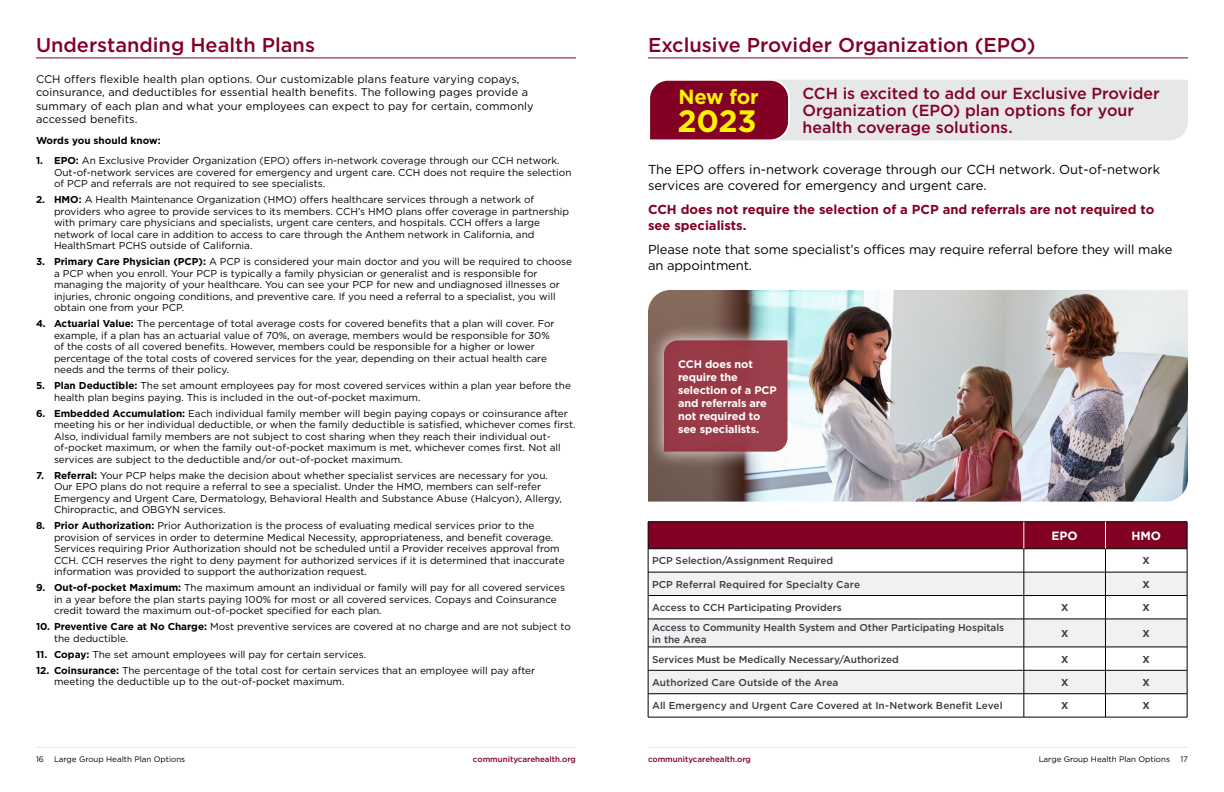
<style>
.page{position:relative;width:1224px;height:792px;background:#fff}
.page>*{position:absolute;margin:0;border:0;box-sizing:border-box;transform-origin:0 0}
.t1{font:700 30.9px "Gotham";color:#fff200}
.t2{font:700 20.4px "Gotham";letter-spacing:-.015em;color:#fff200}
.t3{font:500 20px "Gotham";color:#820024}
.t4{font:500 16px/17px "Gotham";color:#820024}
.t5{font:13px/15.6px "Gotham";letter-spacing:-.01em;color:#000}
.t6{font:700 13px/15.6px "Gotham";color:#820024}
.t7{font:700 12px "Gotham";letter-spacing:-.005em;color:#fff}
.t8{font:11px/13.2px "Gotham";letter-spacing:.01em;color:#000}
.t9{font:700 10.9px/13.1px "Gotham";letter-spacing:-.01em;color:#fff}
.t10{font:10px/11.5px "Gotham";color:#000}
.t11{font:500 10px/12px "Gotham";letter-spacing:-.005em;color:#373d42}
.t12{font:700 10px "Gotham";color:#000}
.t13{font:700 10px "Gotham";color:#373d42}
.t14{font:8px "Gotham";color:#000}
.t15{font:500 8px "Gotham";color:#820024}
.s1{font-weight:700}
</style>
<div class="page">
<hr style="left:36px;top:747px;width:540px;height:1px;background:#e6e7e8">
<hr style="left:648px;top:747px;width:540px;height:1px;background:#e6e7e8">
<hr style="left:36px;top:57px;width:540px;height:1px;background:#820024">
<svg style="left:650px;top:80px;width:538px;height:61px"></svg>
<hr style="left:648px;top:57px;width:540px;height:1px;background:#820024">
<hr style="left:648px;top:717px;width:376px;height:1px;background:#000">
<hr style="left:1024px;top:717px;width:81px;height:1px;background:#000">
<hr style="left:1105px;top:717px;width:82px;height:1px;background:#000">
<svg style="left:648px;top:522px;width:540px;height:195px"></svg>
<img style="left:648px;top:290px;width:540px;height:212px">
<div style="left:647px;top:323px;width:158px;height:146px;background:#fff;opacity:.75"></div>
<div style="left:664px;top:340px;width:123px;height:112px;background:#993b47"></div>
<h3 class="t3" style="left:36px;top:32px;width:281px">Understanding Health Plans</h3>
<p class="t8" style="left:36px;top:72px;width:499px">CCH offers flexible health plan options. Our customizable plans feature varying copays, coinsurance, and deductibles for essential health benefits. The following pages provide a summary of each plan and what your employees can expect to pay for certain, commonly accessed benefits.</p>
<p class="t12" style="left:36px;top:134px;width:126px">Words you should know:</p>
<p class="t10" style="left:54px;top:155px;width:519px;text-indent:-18px"><span class="s1">1. EPO:</span> An Exclusive Provider Organization (EPO) offers in-network coverage through our CCH network.<br>Out-of-network services are covered for emergency and urgent care. CCH does not require the selection of PCP and referrals are not required to see specialists.</p>
<p class="t10" style="left:54px;top:194px;width:517px;text-indent:-18px"><span class="s1">2. HMO:</span> A Health Maintenance Organization (HMO) offers healthcare services through a network of providers who agree to provide services to its members. CCH’s HMO plans offer coverage in partnership with primary care physicians and specialists, urgent care centers, and hospitals. CCH offers a large network of local care in addition to access to care through the Anthem network in California, and HealthSmart PCHS outside of California.</p>
<p class="t10" style="left:54px;top:256px;width:520px;text-indent:-18px"><span class="s1">3. Primary Care Physician (PCP):</span> A PCP is considered your main doctor and you will be required to choose a PCP when you enroll. Your PCP is typically a family physician or generalist and is responsible for managing the majority of your healthcare. You can see your PCP for new and undiagnosed illnesses or injuries, chronic ongoing conditions, and preventive care. If you need a referral to a specialist, you will obtain one from your PCP.</p>
<p class="t10" style="left:54px;top:318px;width:502px;text-indent:-18px"><span class="s1">4. Actuarial Value:</span> The percentage of total average costs for covered benefits that a plan will cover. For example, if a plan has an actuarial value of 70%, on average, members would be responsible for 30% of the costs of all covered benefits. However, members could be responsible for a higher or lower percentage of the total costs of covered services for the year, depending on their actual health care needs and the terms of their policy.</p>
<p class="t10" style="left:54px;top:380px;width:518px;text-indent:-18px"><span class="s1">5. Plan Deductible:</span> The set amount employees pay for most covered services within a plan year before the health plan begins paying. This is included in the out-of-pocket maximum.</p>
<p class="t10" style="left:54px;top:407px;width:523px;text-indent:-18px"><span class="s1">6. Embedded Accumulation:</span> Each individual family member will begin paying copays or coinsurance after meeting his or her individual deductible, or when the family deductible is satisfied, whichever comes first.<br>Also, individual family members are not subject to cost sharing when they reach their individual out&shy;of-pocket maximum, or when the family out-of-pocket maximum is met, whichever comes first. Not all services are subject to the deductible and/or out-of-pocket maximum.</p>
<p class="t10" style="left:54px;top:469px;width:509px;text-indent:-18px"><span class="s1">7. Referral:</span> Your PCP helps make the decision about whether specialist services are necessary for you.<br>Our EPO plans do not require a referral to see a specialist. Under the HMO, members can self-refer Emergency and Urgent Care, Dermatology, Behavioral Health and Substance Abuse (Halcyon), Allergy, Chiropractic, and OBGYN services.</p>
<p class="t10" style="left:54px;top:520px;width:512px;text-indent:-18px"><span class="s1">8. Prior Authorization:</span> Prior Authorization is the process of evaluating medical services prior to the provision of services in order to determine Medical Necessity, appropriateness, and benefit coverage.<br>Services requiring Prior Authorization should not be scheduled until a Provider receives approval from CCH. CCH reserves the right to deny payment for authorized services if it is determined that inaccurate information was provided to support the authorization request.</p>
<p class="t10" style="left:54px;top:582px;width:513px;text-indent:-18px"><span class="s1">9. Out-of-pocket Maximum:</span> The maximum amount an individual or family will pay for all covered services in a year before the plan starts paying 100% for most or all covered services. Copays and Coinsurance credit toward the maximum out-of-pocket specified for each plan.</p>
<p class="t10" style="left:54px;top:621px;width:518px;text-indent:-18px"><span class="s1">10. Preventive Care at No Charge:</span> Most preventive services are covered at no charge and are not subject to the deductible.</p>
<p class="t10" style="left:36px;top:648px;width:332px"><span class="s1">11. Copay:</span> The set amount employees will pay for certain services.</p>
<p class="t10" style="left:54px;top:664px;width:483px;text-indent:-18px"><span class="s1">12. Coinsurance:</span> The percentage of the total cost for certain services that an employee will pay after meeting the deductible up to the out-of-pocket maximum.</p>
<h3 class="t3" style="left:648px;top:32px;width:389px">Exclusive Provider Organization (EPO)</h3>
<h3 class="t4" style="left:802px;top:85px;width:359px">CCH is excited to add our Exclusive Provider<br>Organization (EPO) plan options for your health coverage solutions.</h3>
<h2 class="t2" style="left:678px;top:84px;width:82px">New for</h2>
<h1 class="t1" style="left:678px;top:101px;width:81px">2023</h1>
<h3 class="t5" style="left:648px;top:161px;width:514px">The EPO offers in-network coverage through our CCH network. Out-of-network services are covered for emergency and urgent care.</h3>
<h3 class="t6" style="left:648px;top:202px;width:508px">CCH does not require the selection of a PCP and referrals are not required to see specialists.</h3>
<h3 class="t5" style="left:648px;top:242px;width:526px">Please note that some specialist’s offices may require referral before they will make an appointment.</h3>
<p class="t9" style="left:678px;top:357px;width:100px">CCH does not require the selection of a PCP and referrals are not required to see specialists.</p>
<p class="t7" style="left:1052px;top:528px;width:28px">EPO</p>
<p class="t7" style="left:1132px;top:528px;width:31px">HMO</p>
<p class="t11" style="left:652px;top:555px;width:183px">PCP Selection/Assignment Required</p>
<p class="t13" style="left:1143px;top:554px;width:9px">X</p>
<p class="t11" style="left:652px;top:578px;width:209px">PCP Referral Required for Specialty Care</p>
<p class="t13" style="left:1143px;top:578px;width:9px">X</p>
<p class="t11" style="left:652px;top:602px;width:191px">Access to CCH Participating Providers</p>
<p class="t13" style="left:1061px;top:601px;width:9px">X</p>
<p class="t13" style="left:1143px;top:601px;width:9px">X</p>
<p class="t11" style="left:652px;top:621px;width:354px">Access to Community Health System and Other Participating Hospitals in the Area</p>
<p class="t13" style="left:1061px;top:627px;width:9px">X</p>
<p class="t13" style="left:1143px;top:627px;width:9px">X</p>
<p class="t11" style="left:652px;top:653px;width:248px">Services Must be Medically Necessary/Authorized</p>
<p class="t13" style="left:1061px;top:652px;width:9px">X</p>
<p class="t13" style="left:1143px;top:652px;width:9px">X</p>
<p class="t11" style="left:652px;top:676px;width:188px">Authorized Care Outside of the Area</p>
<p class="t13" style="left:1061px;top:676px;width:9px">X</p>
<p class="t13" style="left:1143px;top:676px;width:9px">X</p>
<p class="t11" style="left:652px;top:700px;width:352px">All Emergency and Urgent Care Covered at In-Network Benefit Level</p>
<p class="t13" style="left:1061px;top:699px;width:9px">X</p>
<p class="t13" style="left:1143px;top:699px;width:9px">X</p>
<p class="t14" style="left:36px;top:754px;width:151px">16 Large Group Health Plan Options</p>
<p class="t15" style="left:473px;top:754px;width:105px">communitycarehealth.org</p>
<p class="t15" style="left:648px;top:754px;width:105px">communitycarehealth.org</p>
<p class="t14" style="left:1039px;top:754px;width:133px">Large Group Health Plan Options</p>
<p class="t14" style="left:1180px;top:754px;width:9px">17</p>
</div>
